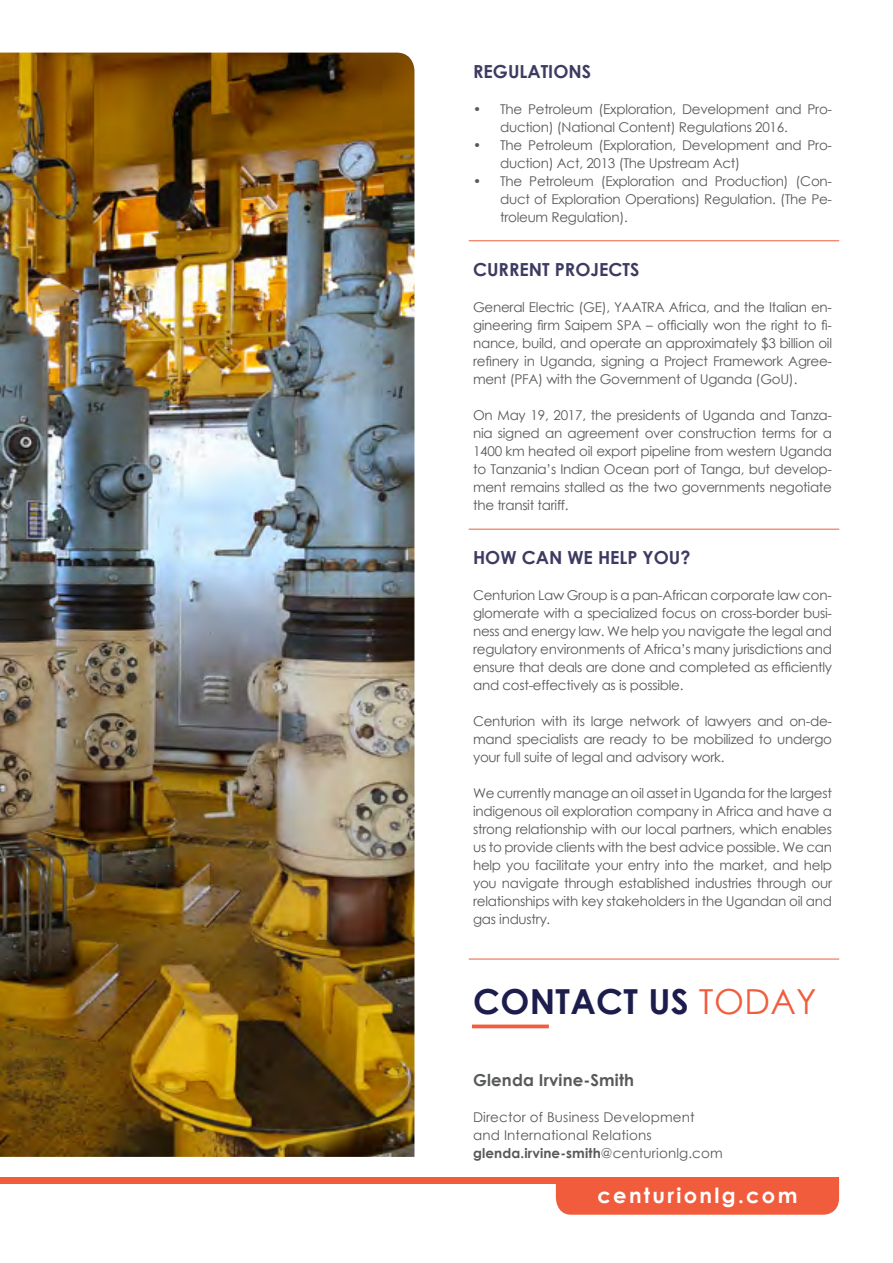
<style>
.page{position:relative;width:893px;height:1263px;background:#fff}
.page>*{position:absolute;margin:0;border:0;box-sizing:border-box;transform-origin:0 0}
.t1{font:700 34.5px "Century Gothic";letter-spacing:.01em;color:#1c1d4c}
.t2{font:700 21px "Century Gothic";letter-spacing:.11em;color:#fff}
.t3{font:700 18px "Century Gothic";color:#3e3b62}
.t4{font:700 16.5px "Century Gothic";letter-spacing:.01em;color:#58595b}
.t5{font:13.5px/18px "Century Gothic";letter-spacing:-.02em;color:#58595b;text-align:justify}
.t6{font:13.5px/18px "Century Gothic";letter-spacing:.01em;color:#58595b}
.s1{font-weight:400;color:#f15c3c}
.s2{font-weight:700}
</style>
<div class="page">
<div style="left:0;top:1177px;width:839px;height:6px;background:#f15c3c"></div>
<div style="left:556px;top:1183px;width:283px;height:32px;background:#f15c3c"></div>
<img style="left:0;top:53px;width:414px;height:1104px">
<hr style="left:469px;top:240px;width:370px;height:1px;background:#f15c3c">
<hr style="left:469px;top:529px;width:370px;height:1px;background:#f15c3c">
<hr style="left:469px;top:959px;width:370px;height:1px;background:#f15c3c">
<svg style="left:472px;top:1024px;width:77px;height:4px"></svg>
<h3 class="t3" style="left:473px;top:60px;width:120px">REGULATIONS</h3>
<p class="t5" style="left:500px;top:100px;width:333px;text-indent:-27px">• The Petroleum (Exploration, Development and Pro&shy;duction) (National Content) Regulations 2016.</p>
<p class="t5" style="left:500px;top:136px;width:333px;text-indent:-27px">• The Petroleum (Exploration, Development and Pro&shy;duction) Act, 2013 (The Upstream Act)</p>
<p class="t5" style="left:500px;top:172px;width:333px;text-indent:-27px">• The Petroleum (Exploration and Production) (Con&shy;duct of Exploration Operations) Regulation. (The Pe&shy;troleum Regulation).</p>
<h3 class="t3" style="left:473px;top:258px;width:168px">CURRENT PROJECTS</h3>
<p class="t5" style="left:473px;top:298px;width:360px">General Electric (GE), YAATRA Africa, and the Italian en&shy;gineering firm Saipem SPA – officially won the right to fi&shy;nance, build, and operate an approximately $3 billion oil refinery in Uganda, signing a Project Framework Agree&shy;ment (PFA) with the Government of Uganda (GoU).</p>
<p class="t5" style="left:473px;top:406px;width:360px">On May 19, 2017, the presidents of Uganda and Tanza&shy;nia signed an agreement over construction terms for a 1400 km heated oil export pipeline from western Uganda to Tanzania’s Indian Ocean port of Tanga, but develop&shy;ment remains stalled as the two governments negotiate the transit tariff.</p>
<h3 class="t3" style="left:473px;top:546px;width:219px">HOW CAN WE HELP YOU?</h3>
<p class="t5" style="left:473px;top:586px;width:360px">Centurion Law Group is a pan-African corporate law con&shy;glomerate with a specialized focus on cross-border busi&shy;ness and energy law. We help you navigate the legal and regulatory environments of Africa’s many jurisdictions and ensure that deals are done and completed as efficiently and cost-effectively as is possible.</p>
<p class="t5" style="left:473px;top:712px;width:360px">Centurion with its large network of lawyers and on-de&shy;mand specialists are ready to be mobilized to undergo your full suite of legal and advisory work.</p>
<p class="t5" style="left:473px;top:784px;width:360px">We currently manage an oil asset in Uganda for the largest indigenous oil exploration company in Africa and have a strong relationship with our local partners, which enables us to provide clients with the best advice possible. We can help you facilitate your entry into the market, and help you navigate through established industries through our relationships with key stakeholders in the Ugandan oil and gas industry.</p>
<h1 class="t1" style="left:473px;top:979px;width:345px">CONTACT US <span class="s1">TODAY</span></h1>
<p class="t4" style="left:473px;top:1069px;width:163px">Glenda Irvine-Smith</p>
<p class="t6" style="left:473px;top:1108px;width:251px">Director of Business Development and International Relations <span class="s2">glenda.irvine-smith</span>@centurionlg.com</p>
<h2 class="t2" style="left:597px;top:1181px;width:201px">centurionlg.com</h2>
</div>
